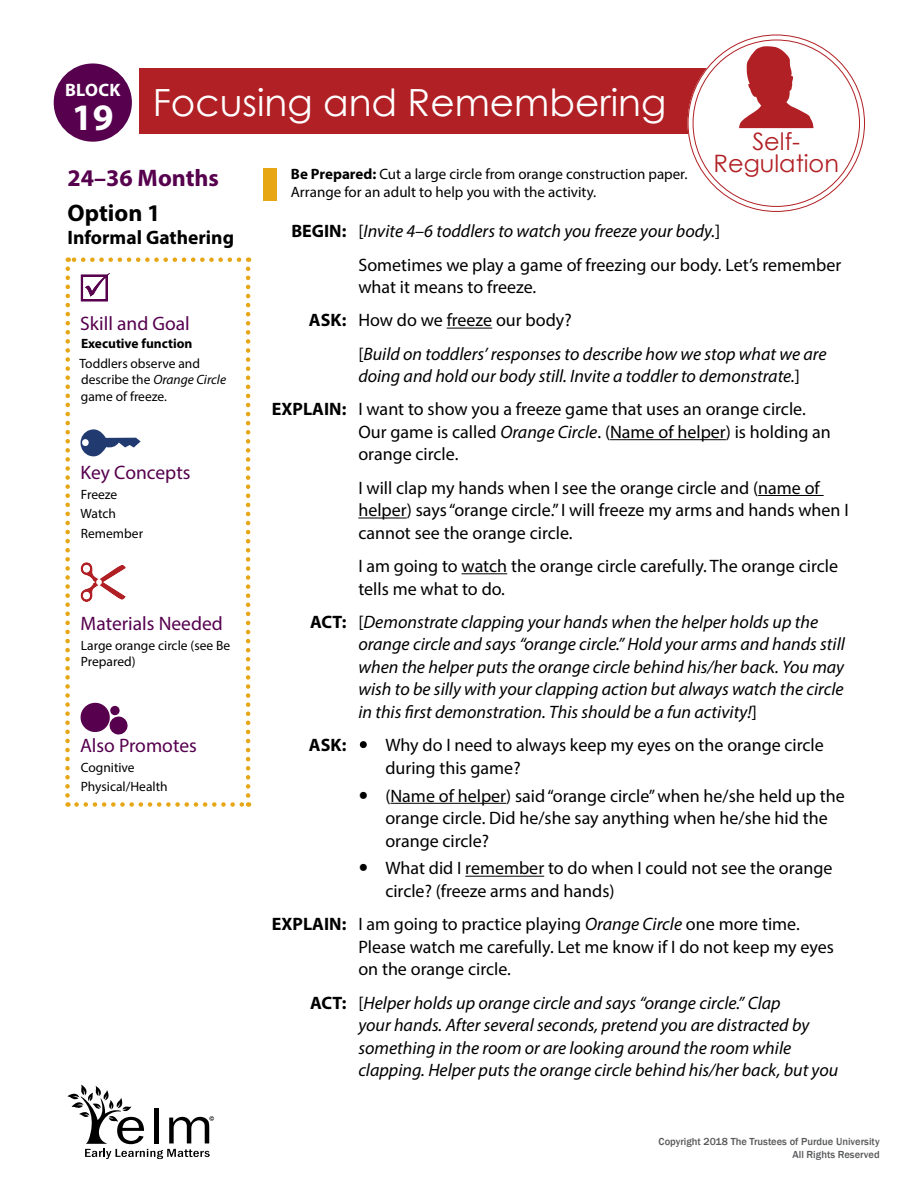
<style>
.page{position:relative;width:918px;height:1188px;background:#fff}
.page>*{position:absolute;margin:0;border:0;box-sizing:border-box;transform-origin:0 0}
._1-02a_Lesson_Title{font:37.5px "Century Gothic";color:#fff}
._1-10_Block_Day{font:700 37.5px "Myriad Pro";color:#fff}
._1-01_Domain_Lg_SR{font:24px/22.5px "Century Gothic";color:#b12024;text-align:center}
._1-07_I-T_Age{font:700 24px "Myriad Pro";color:#56004e}
._1-11_I-T_Option_Sub{font:700 24px "Myriad Pro";color:#000}
._2-01_Sidebar_Subhea{font:19.5px "Myriad Pro";color:#56004e}
._1-08_Group_Size{font:700 19.5px "Myriad Pro";color:#000}
._3-04_Lesson_Body_Bo{font:italic 18px/22.5px "Myriad Pro";color:#000}
._3-03_Lesson_Body_GR{font:18px/22.5px "Myriad Pro";color:#000}
._3-04_Lesson_Body_Bo-2{font:18px/22.5px "Myriad Pro";color:#000}
._3-03_Lesson_Body_GR-2{font:italic 18px/22.5px "Myriad Pro";color:#000}
._3-05_Bold_Lead-in_w{font:18px/22.5px "Myriad Pro";color:#000}
._1-09_I-T_Block{font:700 18px "Myriad Pro";letter-spacing:.02em;color:#fff}
._3-05_Bold_Lead-in_w-2{font:700 18px "Myriad Pro";color:#000}
._3-IT_MISC_Be_Prepar{font:15px/18px "Myriad Pro";color:#000}
._2-05_I-T_Sidebar_Bo{font:13.5px/16.5px "Myriad Pro";color:#000}
._2-02_Learning_Goal{font:13.5px/16.5px "Myriad Pro";color:#000}
._2-08_I-T_Key_Concep{font:13.5px "Myriad Pro";color:#000}
._2-02a_Skill{font:700 13.5px "Myriad Pro";color:#000}
.t1{font:500 10.5px/12.6px "Franklin Gothic";color:#58595b;text-align:right}
.s1{font-weight:700}
.s2{font-weight:700;font-style:normal}
.s3{font-style:normal}
.s4{font-style:italic}
</style>
<div class="page">
<div style="left:140px;top:68px;width:571px;height:66px;background:#b12024"></div>
<div style="left:54px;top:63px;width:78px;height:79px;background:#56004e;border-radius:50%"></div>
<div style="left:691px;top:37px;width:171px;height:172px;background:#fff;border-radius:50%"></div>
<div style="left:688px;top:34px;width:177px;height:178px;border:6px solid #fff;border-radius:50%"></div>
<svg style="left:739px;top:46px;width:75px;height:82px"></svg>
<svg style="left:81px;top:273px;width:29px;height:29px"></svg>
<svg style="left:81px;top:429px;width:60px;height:27px"></svg>
<svg style="left:81px;top:562px;width:45px;height:40px"></svg>
<svg style="left:81px;top:703px;width:47px;height:32px"></svg>
<svg style="left:77px;top:802px;width:172px;height:5px"></svg>
<svg style="left:246px;top:257px;width:4px;height:539px"></svg>
<svg style="left:68px;top:257px;width:171px;height:5px"></svg>
<svg style="left:65px;top:269px;width:5px;height:538px"></svg>
<div style="left:264px;top:168px;width:13px;height:33px;background:#e7a614"></div>
<hr style="left:447px;top:328px;width:45px;height:1px;background:#000">
<hr style="left:610px;top:439px;width:116px;height:1px;background:#000">
<hr style="left:758px;top:495px;width:66px;height:1px;background:#000">
<hr style="left:358px;top:518px;width:49px;height:1px;background:#000">
<hr style="left:462px;top:573px;width:45px;height:1px;background:#000">
<hr style="left:390px;top:803px;width:116px;height:1px;background:#000">
<hr style="left:465px;top:876px;width:79px;height:1px;background:#000">
<svg style="left:360px;top:741px;width:7px;height:7px"></svg>
<svg style="left:68px;top:1085px;width:146px;height:74px"></svg>
<p class="_1-09_I-T_Block" style="left:65px;top:78px;width:57px">BLOCK</p>
<p class="_1-10_Block_Day" style="left:72px;top:93px;width:43px">19</p>
<p class="_1-02a_Lesson_Title" style="left:153px;top:76px;width:515px">Focusing and Remembering</p>
<h1 class="_1-01_Domain_Lg_SR" style="left:714px;top:129px;width:127px">Self-<br>Regulation</h1>
<p class="_3-IT_MISC_Be_Prepar" style="left:291px;top:165px;width:398px"><span class="s1">Be Prepared:</span> Cut a large circle from orange construction paper.<br>Arrange for an adult to help you with the activity.</p>
<p class="_3-04_Lesson_Body_Bo" style="left:291px;top:220px;width:431px"><span class="s2">BEGIN:</span> <span class="s3">[</span>Invite 4–6 toddlers to watch you freeze your body.<span class="s3">]</span></p>
<p class="_3-03_Lesson_Body_GR" style="left:358px;top:253px;width:485px">Sometimes we play a game of freezing our body. Let’s remember what it means to freeze.</p>
<p class="_3-04_Lesson_Body_Bo-2" style="left:309px;top:309px;width:264px"><span class="s1">ASK:</span> How do we freeze our body?</p>
<p class="_3-03_Lesson_Body_GR-2" style="left:358px;top:342px;width:470px"><span class="s3">[</span>Build on toddlers’ responses to describe how we stop what we are doing and hold our body still. Invite a toddler to demonstrate.<span class="s3">]</span></p>
<p class="_3-04_Lesson_Body_Bo-2" style="left:358px;top:398px;width:474px;text-indent:-86px"><span class="s1">EXPLAIN:</span> I want to show you a freeze game that uses an orange circle.<br>Our game is called <span class="s4">Orange Circle</span>. (Name of helper) is holding an orange circle.</p>
<p class="_3-03_Lesson_Body_GR" style="left:358px;top:476px;width:492px">I will clap my hands when I see the orange circle and (name of helper) says “orange circle.” I will freeze my arms and hands when I cannot see the orange circle.</p>
<p class="_3-03_Lesson_Body_GR" style="left:358px;top:554px;width:481px">I am going to watch the orange circle carefully. The orange circle tells me what to do.</p>
<p class="_3-04_Lesson_Body_Bo" style="left:358px;top:610px;width:488px;text-indent:-48px"><span class="s2">ACT:</span> <span class="s3">[</span>Demonstrate clapping your hands when the helper holds up the orange circle and says “orange circle.” Hold your arms and hands still when the helper puts the orange circle behind his/her back. You may wish to be silly with your clapping action but always watch the circle in this first demonstration. This should be a fun activity!<span class="s3">]</span></p>
<p class="_3-05_Bold_Lead-in_w-2" style="left:309px;top:733px;width:39px">ASK:</p>
<p class="_3-05_Bold_Lead-in_w" style="left:385px;top:734px;width:440px">Why do I need to always keep my eyes on the orange circle during this game?</p>
<p class="_3-03_Lesson_Body_GR" style="left:385px;top:784px;width:461px">(Name of helper) said “orange circle” when he/she held up the orange circle. Did he/she say anything when he/she hid the orange circle?</p>
<p class="_3-03_Lesson_Body_GR" style="left:385px;top:857px;width:449px">What did I remember to do when I could not see the orange circle? (freeze arms and hands)</p>
<p class="_3-04_Lesson_Body_Bo-2" style="left:358px;top:913px;width:477px;text-indent:-86px"><span class="s1">EXPLAIN:</span> I am going to practice playing <span class="s4">Orange Circle</span> one more time.<br>Please watch me carefully. Let me know if I do not keep my eyes on the orange circle.</p>
<p class="_3-04_Lesson_Body_Bo" style="left:358px;top:991px;width:481px;text-indent:-48px"><span class="s2">ACT:</span> <span class="s3">[</span>Helper holds up orange circle and says “orange circle.” Clap<br>your hands. After several seconds, pretend you are distracted by something in the room or are looking around the room while clapping. Helper puts the orange circle behind his/her back, but you</p>
<h1 class="_1-07_I-T_Age" style="left:68px;top:162px;width:153px">24–36 Months</h1>
<p class="_1-11_I-T_Option_Sub" style="left:68px;top:198px;width:95px">Option 1</p>
<h2 class="_1-08_Group_Size" style="left:68px;top:225px;width:168px">Informal Gathering</h2>
<p class="_2-01_Sidebar_Subhea" style="left:80px;top:311px;width:111px">Skill and Goal</p>
<p class="_2-02a_Skill" style="left:81px;top:335px;width:113px">Executive function</p>
<p class="_2-02_Learning_Goal" style="left:80px;top:355px;width:148px">Toddlers observe and describe the <span class="s4">Orange Circle </span>game of freeze.</p>
<p class="_2-01_Sidebar_Subhea" style="left:81px;top:460px;width:111px">Key Concepts</p>
<p class="_2-08_I-T_Key_Concep" style="left:81px;top:486px;width:38px">Freeze</p>
<p class="_2-08_I-T_Key_Concep" style="left:81px;top:506px;width:37px">Watch</p>
<p class="_2-08_I-T_Key_Concep" style="left:81px;top:525px;width:64px">Remember</p>
<p class="_2-01_Sidebar_Subhea" style="left:81px;top:611px;width:144px">Materials Needed</p>
<p class="_2-05_I-T_Sidebar_Bo" style="left:81px;top:637px;width:151px">Large orange circle (see Be<br>Prepared)</p>
<p class="_2-01_Sidebar_Subhea" style="left:80px;top:733px;width:118px">Also Promotes</p>
<p class="_2-05_I-T_Sidebar_Bo" style="left:81px;top:759px;width:55px">Cognitive</p>
<p class="_2-05_I-T_Sidebar_Bo" style="left:81px;top:778px;width:88px">Physical/Health</p>
<p class="t1" style="left:659px;top:1136px;width:223px">Copyright 2018 The Trustees of Purdue University<br>All Rights Reserved</p>
</div>
